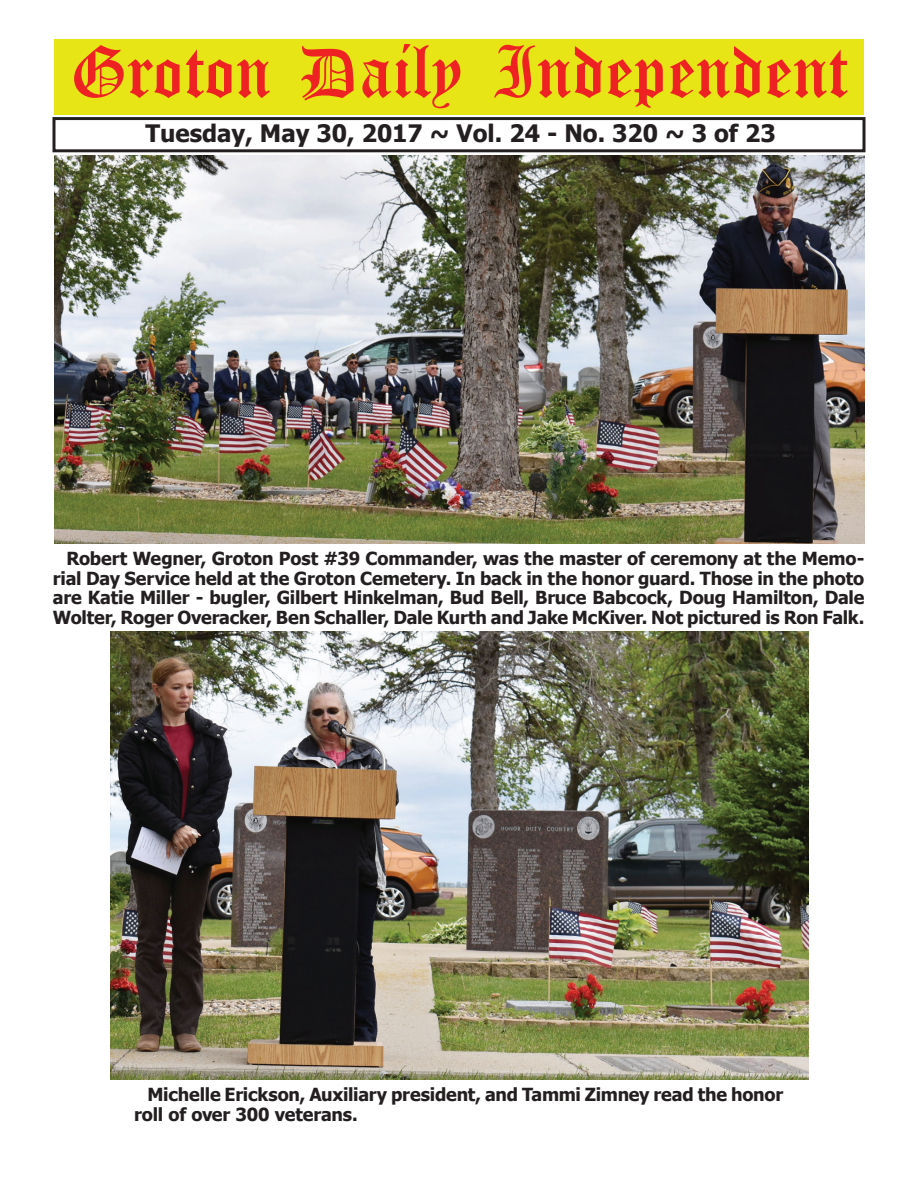
<style>
.page{position:relative;width:918px;height:1188px;background:#fff}
.page>*{position:absolute;margin:0;border:0;box-sizing:border-box;transform-origin:0 0}
.t1{font:54px "Old English Five";color:#ee2123}
.t2{font:700 24px "Tahoma";color:#231f20}
.t3{font:700 18px/19.5px "Tahoma";letter-spacing:-.015em;color:#231f20;text-align:justify}
</style>
<div class="page">
<div style="left:52px;top:117px;width:814px;height:35px;border:3px solid #231f20"></div>
<div style="left:54px;top:40px;width:810px;height:75px;background:#e7e515"></div>
<img style="left:111px;top:632px;width:697px;height:447px">
<img style="left:54px;top:155px;width:810px;height:389px">
<h1 class="t1" style="left:70px;top:47px;width:779px">Groton Daily Independent</h1>
<h2 class="t2" style="left:145px;top:116px;width:632px">Tuesday, May 30, 2017 ~ Vol. 24 - No. 320 ~ 3 of 23</h2>
<p class="t3" style="left:53px;top:548px;width:813px;text-indent:14px">Robert Wegner, Groton Post #39 Commander, was the master of ceremony at the Memo&shy;rial Day Service held at the Groton Cemetery. In back in the honor guard. Those in the photo are Katie Miller - bugler, Gilbert Hinkelman, Bud Bell, Bruce Babcock, Doug Hamilton, Dale Wolter, Roger Overacker, Ben Schaller, Dale Kurth and Jake McKiver. Not pictured is Ron Falk.</p>
<p class="t3" style="left:134px;top:1084px;width:651px;text-indent:14px">Michelle Erickson, Auxiliary president, and Tammi Zimney read the honor roll of over 300 veterans.</p>
</div>
